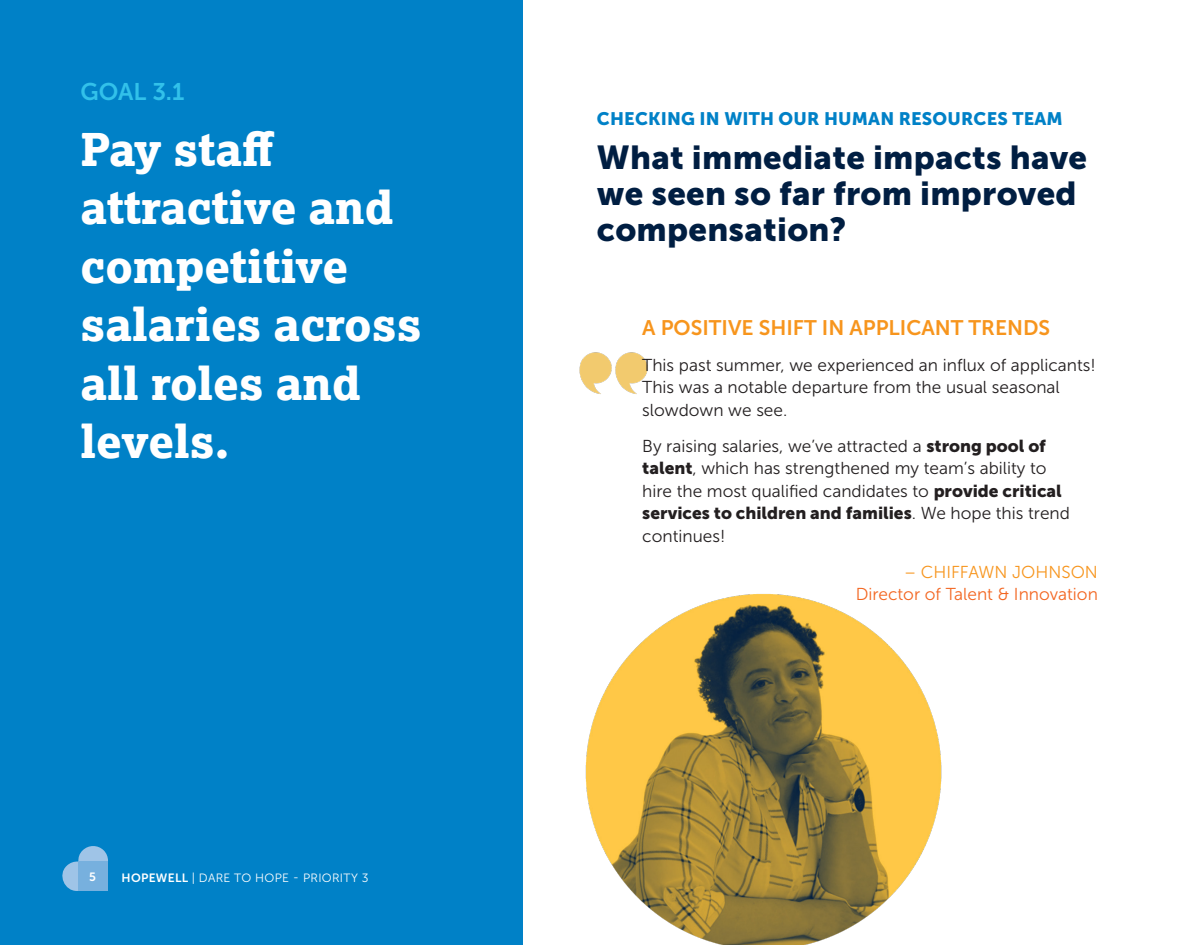
<style>
.page{position:relative;width:1202px;height:945px;background:#fff}
.page>*{position:absolute;margin:0;border:0;box-sizing:border-box;transform-origin:0 0}
.divider_page{font:800 45px/58.5px "Lexia";color:#fff}
.paragraph_style_1{font:33px/36px "Museo Sans 900";letter-spacing:.01em;color:#001e42}
.divider_page-2{font:24px "Museo Sans 700";color:#32c1ea}
.paragraph_style_1-2{font:21px "Museo Sans 700";color:#f7951d}
.paragraph_style_1-3{font:18px "Museo Sans 900";letter-spacing:.01em;color:#0081c7}
.paragraph_style_1-4{font:17.25px/22.5px "Museo Sans 300";color:#231f20}
.paragraph_style_1-5{font:17.25px "Museo Sans 300";color:#f36621}
.paragraph_style_1-6{font:17.25px "Museo Sans 300";color:#f7951d}
.Folio_left{font:12px "Museo Sans 300";letter-spacing:.025em;color:#fff}
.Page{font:12px "Museo Sans 700";color:#fff}
.s1{font-family:"Museo Sans 700"}
.s2{font-family:"Museo Sans 900"}
</style>
<div class="page">
<img style="left:579px;top:352px;width:69px;height:42px">
<div style="left:0;top:1px;width:523px;height:944px;background:#0081c7"></div>
<svg style="left:62px;top:846px;width:46px;height:45px"></svg>
<div style="left:78px;top:862px;width:30px;height:29px;background:#77b0de"></div>
<img style="left:585px;top:594px;width:357px;height:351px">
<p class="divider_page-2" style="left:80px;top:79px;width:105px">GOAL 3.1</p>
<p class="divider_page" style="left:80px;top:119px;width:342px">Pay staff attractive and competitive salaries across all roles and levels.</p>
<p class="Page" style="left:89px;top:870px;width:8px">5</p>
<p class="Folio_left" style="left:121px;top:871px;width:248px"><span class="s1">HOPEWELL</span> | DARE TO HOPE - PRIORITY 3</p>
<p class="paragraph_style_1-3" style="left:597px;top:108px;width:467px">CHECKING IN WITH OUR HUMAN RESOURCES TEAM</p>
<p class="paragraph_style_1" style="left:597px;top:139px;width:492px">What immediate impacts have we seen so far from improved compensation?</p>
<p class="paragraph_style_1-2" style="left:642px;top:316px;width:409px">A POSITIVE SHIFT IN APPLICANT TRENDS</p>
<p class="paragraph_style_1-4" style="left:642px;top:354px;width:455px">This past summer, we experienced an influx of applicants!<br>This was a notable departure from the usual seasonal slowdown we see.</p>
<p class="paragraph_style_1-4" style="left:642px;top:435px;width:429px">By raising salaries, we’ve attracted a <span class="s2">strong pool of talent</span>, which has strengthened my team’s ability to hire the most qualified candidates to <span class="s2">provide critical services to children and families</span>. We hope this trend continues!</p>
<p class="paragraph_style_1-6" style="left:904px;top:563px;width:195px">– CHIFFAWN JOHNSON</p>
<p class="paragraph_style_1-5" style="left:855px;top:585px;width:244px">Director of Talent &amp; Innovation</p>
</div>
